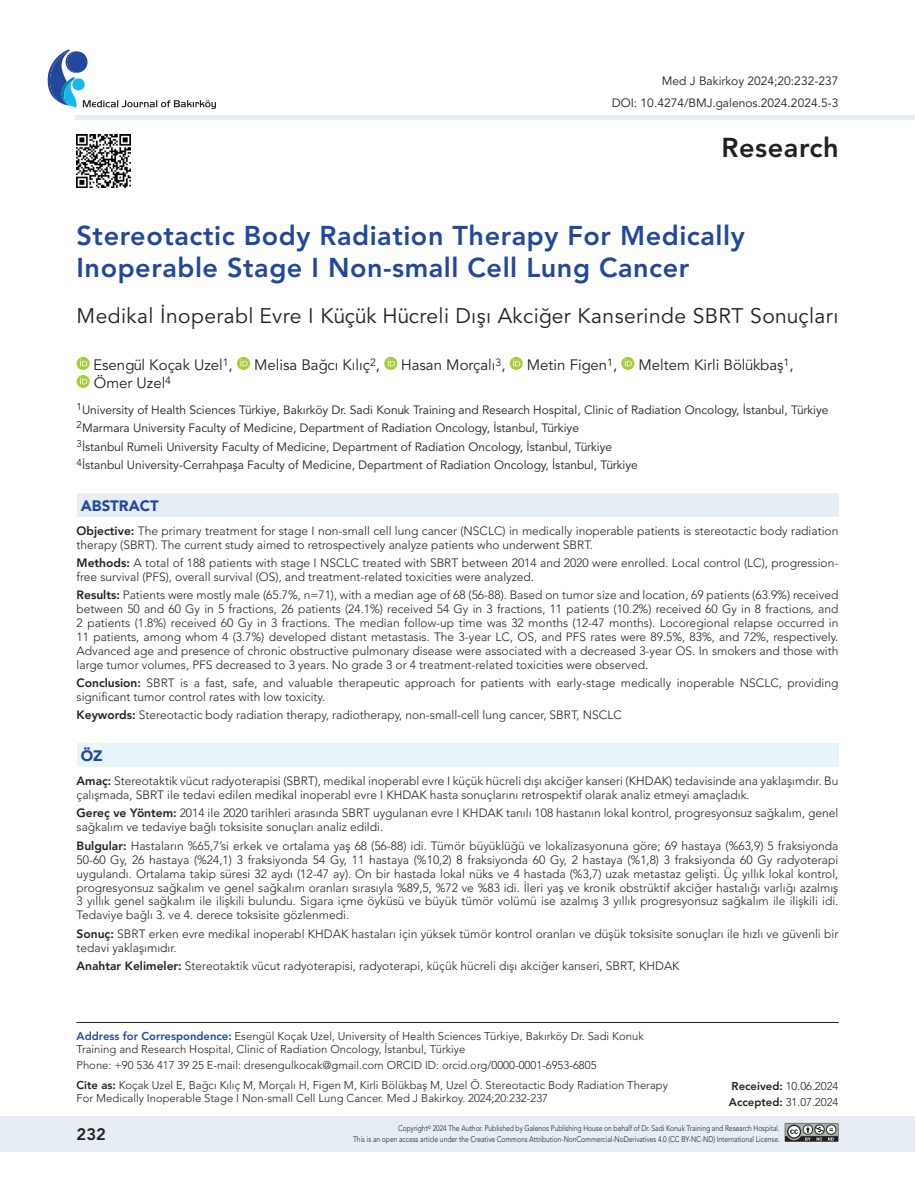
<style>
.page{position:relative;width:915px;height:1191px;background:#fff}
.page>*{position:absolute;margin:0;border:0;box-sizing:border-box;transform-origin:0 0}
.t1{font:800 27.15px "Avenir LT Std";letter-spacing:.02em;color:#231f20}
.t2{font:800 27px/32.4px "Avenir LT Std";letter-spacing:.02em;color:#22489b}
.t3{font:21px "Avenir LT Std";letter-spacing:.02em;color:#231f20}
.t4{font:800 16.5px "Avenir LT Std";color:#231f20}
.t5{font:15px "Avenir LT Std";color:#231f20}
.t6{font:900 15px "Avenir LT Std";color:#22489b}
.t7{font:300 12px/14px "Avenir LT Std";color:#231f20}
.t8{font:12px/18.6px "Avenir LT Std";color:#231f20}
.t9{font:300 11.25px/15.6px "Avenir LT Std";color:#231f20}
.t10{font:300 8.1px "Avenir LT Std";letter-spacing:-.005em;color:#231f20;scale:.83 1}
.s1{font-weight:800}
.s2{font-weight:800;color:#22489b}
</style>
<div class="page">
<hr style="left:75px;top:115px;width:839px;height:4px;background:#e6edf3">
<svg style="left:48px;top:49px;width:168px;height:60px"></svg>
<div style="left:0;top:1116px;width:914px;height:35px;background:#e6edf3"></div>
<svg style="left:784px;top:1123px;width:54px;height:18px"></svg>
<img style="left:77px;top:134px;width:53px;height:54px">
<hr style="left:76px;top:1022px;width:762px;height:1px;background:#231f20">
<div style="left:77px;top:493px;width:761px;height:24px;background:#e6edf3"></div>
<div style="left:77px;top:743px;width:761px;height:24px;background:#e9f3fa"></div>
<svg style="left:77px;top:357px;width:13px;height:13px"></svg>
<svg style="left:80px;top:359px;width:7px;height:7px"></svg>
<svg style="left:237px;top:357px;width:13px;height:13px"></svg>
<svg style="left:240px;top:359px;width:7px;height:7px"></svg>
<svg style="left:384px;top:357px;width:13px;height:13px"></svg>
<svg style="left:387px;top:359px;width:7px;height:7px"></svg>
<svg style="left:509px;top:357px;width:13px;height:13px"></svg>
<svg style="left:513px;top:359px;width:7px;height:7px"></svg>
<svg style="left:621px;top:357px;width:13px;height:13px"></svg>
<svg style="left:624px;top:359px;width:7px;height:7px"></svg>
<svg style="left:77px;top:375px;width:13px;height:13px"></svg>
<svg style="left:80px;top:377px;width:7px;height:7px"></svg>
<p class="t8" style="left:661px;top:72px;width:178px">Med J Bakirkoy 2024;20:232-237</p>
<p class="t8" style="left:612px;top:94px;width:228px">DOI: 10.4274/BMJ.galenos.2024.2024.5-3</p>
<h1 class="t1" style="left:721px;top:131px;width:119px">Research</h1>
<h2 class="t2" style="left:77px;top:219px;width:669px">Stereotactic Body Radiation Therapy For Medically<br>Inoperable Stage I Non-small Cell Lung Cancer</h2>
<h3 class="t3" style="left:77px;top:304px;width:763px">Medikal İnoperabl Evre I Küçük Hücreli Dışı Akciğer Kanserinde SBRT Sonuçları</h3>
<p class="t5" style="left:94px;top:356px;width:140px">Esengül Koçak Uzel<sup>1</sup>,</p>
<p class="t5" style="left:254px;top:356px;width:127px">Melisa Bağcı Kılıç<sup>2</sup>,</p>
<p class="t5" style="left:401px;top:356px;width:105px">Hasan Morçalı<sup>3</sup>,</p>
<p class="t5" style="left:526px;top:356px;width:92px">Metin Figen<sup>1</sup>,</p>
<p class="t5" style="left:638px;top:356px;width:156px">Meltem Kirli Bölükbaş<sup>1</sup>,</p>
<p class="t5" style="left:94px;top:374px;width:79px">Ömer Uzel<sup>4</sup></p>
<p class="t8" style="left:77px;top:400px;width:753px"><sup>1</sup>University of Health Sciences Türkiye, Bakırköy Dr. Sadi Konuk Training and Research Hospital, Clinic of Radiation Oncology, İstanbul, Türkiye <sup>2</sup>Marmara University Faculty of Medicine, Department of Radiation Oncology, İstanbul, Türkiye<br><sup>3</sup>İstanbul Rumeli University Faculty of Medicine, Department of Radiation Oncology, İstanbul, Türkiye<br><sup>4</sup>İstanbul University-Cerrahpaşa Faculty of Medicine, Department of Radiation Oncology, İstanbul, Türkiye</p>
<p class="t6" style="left:81px;top:496px;width:79px">ABSTRACT</p>
<p class="t7" style="left:77px;top:524px;width:763px"><span class="s1">Objective:</span> The primary treatment for stage I non-small cell lung cancer (NSCLC) in medically inoperable patients is stereotactic body radiation therapy (SBRT). The current study aimed to retrospectively analyze patients who underwent SBRT.</p>
<p class="t7" style="left:77px;top:556px;width:763px"><span class="s1">Methods:</span> A total of 188 patients with stage I NSCLC treated with SBRT between 2014 and 2020 were enrolled. Local control (LC), progression&shy;free survival (PFS), overall survival (OS), and treatment-related toxicities were analyzed.</p>
<p class="t7" style="left:77px;top:588px;width:763px;text-align:justify"><span class="s1">Results:</span> Patients were mostly male (65.7%, n=71), with a median age of 68 (56-88). Based on tumor size and location, 69 patients (63.9%) received between 50 and 60 Gy in 5 fractions, 26 patients (24.1%) received 54 Gy in 3 fractions, 11 patients (10.2%) received 60 Gy in 8 fractions, and 2 patients (1.8%) received 60 Gy in 3 fractions. The median follow-up time was 32 months (12-47 months). Locoregional relapse occurred in 11 patients, among whom 4 (3.7%) developed distant metastasis. The 3-year LC, OS, and PFS rates were 89.5%, 83%, and 72%, respectively.<br>Advanced age and presence of chronic obstructive pulmonary disease were associated with a decreased 3-year OS. In smokers and those with large tumor volumes, PFS decreased to 3 years. No grade 3 or 4 treatment-related toxicities were observed.</p>
<p class="t7" style="left:77px;top:676px;width:763px"><span class="s1">Conclusion:</span> SBRT is a fast, safe, and valuable therapeutic approach for patients with early-stage medically inoperable NSCLC, providing significant tumor control rates with low toxicity.</p>
<p class="t7" style="left:77px;top:708px;width:546px"><span class="s1">Keywords:</span> Stereotactic body radiation therapy, radiotherapy, non-small-cell lung cancer, SBRT, NSCLC</p>
<p class="t6" style="left:81px;top:746px;width:23px">ÖZ</p>
<p class="t7" style="left:77px;top:774px;width:763px"><span class="s1">Amaç:</span> Stereotaktik vücut radyoterapisi (SBRT), medikal inoperabl evre I küçük hücreli dışı akciğer kanseri (KHDAK) tedavisinde ana yaklaşımdır. Bu çalışmada, SBRT ile tedavi edilen medikal inoperabl evre I KHDAK hasta sonuçlarını retrospektif olarak analiz etmeyi amaçladık.</p>
<p class="t7" style="left:77px;top:806px;width:763px"><span class="s1">Gereç ve Yöntem:</span> 2014 ile 2020 tarihleri arasında SBRT uygulanan evre I KHDAK tanılı 108 hastanın lokal kontrol, progresyonsuz sağkalım, genel sağkalım ve tedaviye bağlı toksisite sonuçları analiz edildi.</p>
<p class="t7" style="left:77px;top:838px;width:763px;text-align:justify"><span class="s1">Bulgular:</span> Hastaların %65,7’si erkek ve ortalama yaş 68 (56-88) idi. Tümör büyüklüğü ve lokalizasyonuna göre; 69 hastaya (%63,9) 5 fraksiyonda 50-60 Gy, 26 hastaya (%24,1) 3 fraksiyonda 54 Gy, 11 hastaya (%10,2) 8 fraksiyonda 60 Gy, 2 hastaya (%1,8) 3 fraksiyonda 60 Gy radyoterapi uygulandı. Ortalama takip süresi 32 aydı (12-47 ay). On bir hastada lokal nüks ve 4 hastada (%3,7) uzak metastaz gelişti. Üç yıllık lokal kontrol, progresyonsuz sağkalım ve genel sağkalım oranları sırasıyla %89,5, %72 ve %83 idi. İleri yaş ve kronik obstrüktif akciğer hastalığı varlığı azalmış 3 yıllık genel sağkalım ile ilişkili bulundu. Sigara içme öyküsü ve büyük tümör volümü ise azalmış 3 yıllık progresyonsuz sağkalım ile ilişkili idi.<br>Tedaviye bağlı 3. ve 4. derece toksisite gözlenmedi.</p>
<p class="t7" style="left:77px;top:926px;width:763px"><span class="s1">Sonuç:</span> SBRT erken evre medikal inoperabl KHDAK hastaları için yüksek tümör kontrol oranları ve düşük toksisite sonuçları ile hızlı ve güvenli bir tedavi yaklaşımıdır.</p>
<p class="t7" style="left:77px;top:959px;width:604px"><span class="s1">Anahtar Kelimeler:</span> Stereotaktik vücut radyoterapisi, radyoterapi, küçük hücreli dışı akciğer kanseri, SBRT, KHDAK</p>
<p class="t9" style="left:77px;top:1029px;width:568px;line-height:13.5px"><span class="s2">Address for Correspondence:</span> Esengül Koçak Uzel, University of Health Sciences Türkiye, Bakırköy Dr. Sadi Konuk<br>Training and Research Hospital, Clinic of Radiation Oncology, İstanbul, Türkiye</p>
<p class="t9" style="left:77px;top:1054px;width:592px;line-height:20px">Phone: +90 536 417 39 25 E-mail: dresengulkocak@gmail.com ORCID ID: orcid.org/0000-0001-6953-6805<br><span class="s1">Cite as:</span> Koçak Uzel E, Bağcı Kılıç M, Morçalı H, Figen M, Kirli Bölükbaş M, Uzel Ö. Stereotactic Body Radiation Therapy</p>
<p class="t9" style="left:77px;top:1090px;width:473px">For Medically Inoperable Stage I Non-small Cell Lung Cancer. Med J Bakirkoy. 2024;20:232-237</p>
<p class="t9" style="left:728px;top:1078px;width:111px"><span class="s1">Received:</span> 10.06.2024<br><span class="s1">Accepted:</span> 31.07.2024</p>
<p class="t10" style="left:398px;top:1123px;width:461px">Copyright<sup>©</sup> 2024 The Author. Published by Galenos Publishing House on behalf of Dr. Sadi Konuk Training and Research Hospital.</p>
<h3 class="t4" style="left:77px;top:1124px;width:31px">232</h3>
<p class="t10" style="left:353px;top:1134px;width:515px">This is an open access article under the Creative Commons Attribution-NonCommercial-NoDerivatives 4.0 (CC BY-NC-ND) International License.</p>
</div>
